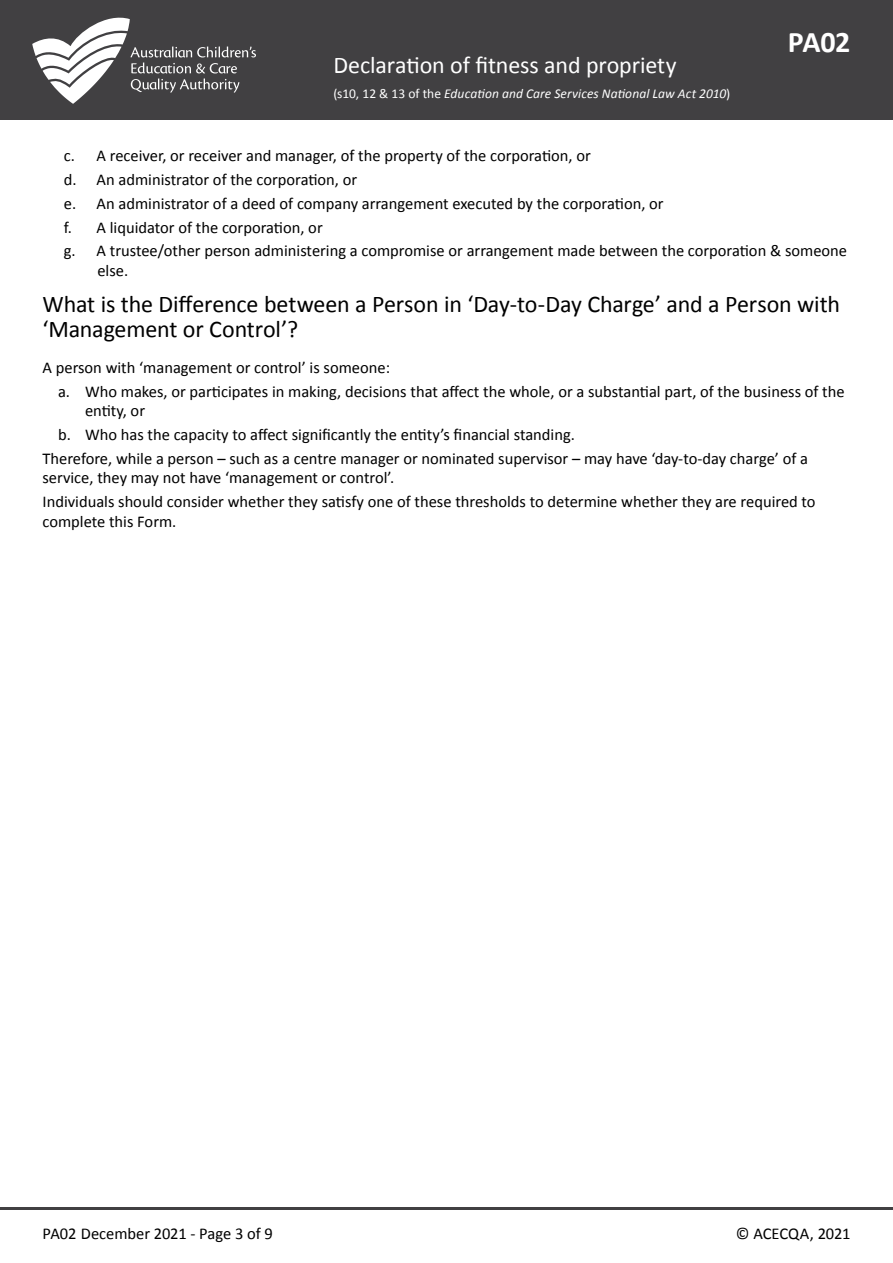
<style>
.page{position:relative;width:893px;height:1263px;background:#fff}
.page>*{position:absolute;margin:0;border:0;box-sizing:border-box;transform-origin:0 0}
.t1{font:700 30px "Calibri";color:#fff}
.t2{font:24px/24px "Calibri";letter-spacing:-.01em;color:#000}
.t3{font:24px "Calibri";letter-spacing:-.005em;color:#fff}
.t4{font:16.5px/23.7px "Calibri";color:#000}
.t5{font:italic 13.5px "Calibri";letter-spacing:.005em;color:#fff}
.s1{font-style:normal}
</style>
<div class="page">
<hr style="left:0;top:1207px;width:893px;height:2px;background:#414042">
<div style="left:0;top:0;width:893px;height:119px;background:#414042"></div>
<svg style="left:32px;top:17px;width:224px;height:87px"></svg>
<h2 class="t3" style="left:333px;top:50px;width:345px">Declaration of fitness and propriety</h2>
<p class="t5" style="left:333px;top:84px;width:398px"><span class="s1">(s10, 12 &amp; 13 of the</span> Education and Care Services National Law Act 2010<span class="s1">)</span></p>
<h1 class="t1" style="left:788px;top:23px;width:64px">PA02</h1>
<p class="t4" style="left:64px;top:144px;width:785px">c. A receiver, or receiver and manager, of the property of the corporation, or<br>d. An administrator of the corporation, or<br>e. An administrator of a deed of company arrangement executed by the corporation, or<br>f. A liquidator of the corporation, or<br>g. A trustee/other person administering a compromise or arrangement made between the corporation &amp; someone</p>
<p class="t4" style="left:97px;top:258px;width:32px">else.</p>
<h2 class="t2" style="left:43px;top:293px;width:799px">What is the Difference between a Person in ‘Day-to-Day Charge’ and a Person with ‘Management or Control’?</h2>
<p class="t4" style="left:58px;top:356px;width:788px;text-indent:-16px">A person with ‘management or control’ is someone:<br>a. Who makes, or participates in making, decisions that affect the whole, or a substantial part, of the business of the</p>
<p class="t4" style="left:85px;top:399px;width:62px">entity, or</p>
<p class="t4" style="left:58px;top:423px;width:518px">b. Who has the capacity to affect significantly the entity’s financial standing.</p>
<p class="t4" style="left:43px;top:446px;width:767px">Therefore, while a person – such as a centre manager or nominated supervisor – may have ‘day-to-day charge’ of a</p>
<p class="t4" style="left:43px;top:466px;width:775px">service, they may not have ‘management or control’.<br>Individuals should consider whether they satisfy one of these thresholds to determine whether they are required to</p>
<p class="t4" style="left:43px;top:509px;width:135px">complete this Form.</p>
<p class="t4" style="left:43px;top:1222px;width:232px">PA02 December 2021 - Page 3 of 9</p>
<p class="t4" style="left:736px;top:1222px;width:116px">© ACECQA, 2021</p>
</div>
